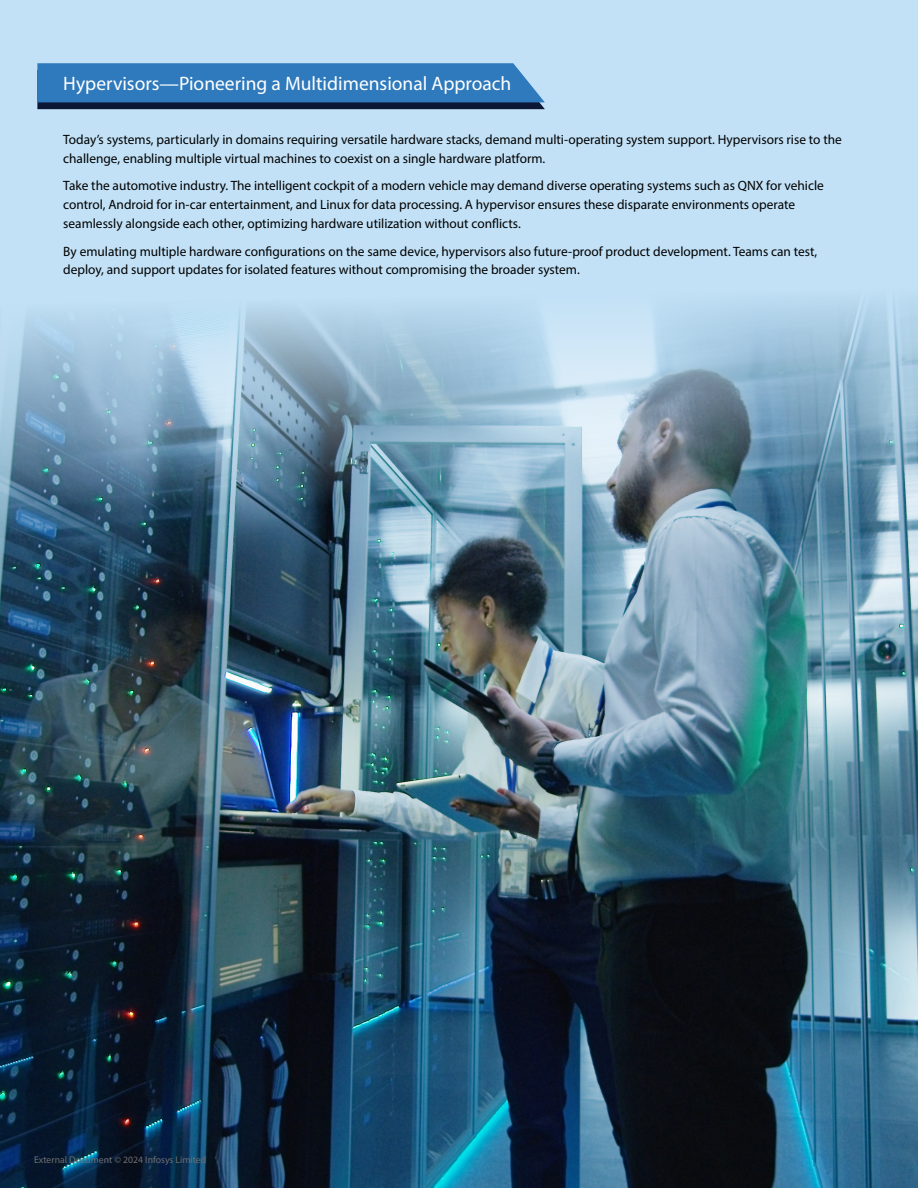
<style>
.page{position:relative;width:918px;height:1188px;background:#fff}
.page>*{position:absolute;margin:0;border:0;box-sizing:border-box;transform-origin:0 0}
.t1{font:19.5px "Myriad Pro";color:#fff}
.t2{font:13.5px/18.9px "Myriad Pro";color:#000101}
.t3{font:9.75px "Myriad Pro";color:#6d6e71}
</style>
<div class="page">
<img style="left:0;top:559px;width:918px;height:629px">
<svg style="left:0;top:0;width:918px;height:559px;background:#a4c4da"></svg>
<svg style="left:37px;top:63px;width:508px;height:46px;background:#2e6fab"></svg>
<h1 class="t1" style="left:63px;top:71px;width:450px">Hypervisors—Pioneering a Multidimensional Approach</h1>
<p class="t2" style="left:63px;top:130px;width:780px">Today’s systems, particularly in domains requiring versatile hardware stacks, demand multi-operating system support. Hypervisors rise to the challenge, enabling multiple virtual machines to coexist on a single hardware platform.</p>
<p class="t2" style="left:63px;top:176px;width:762px">Take the automotive industry. The intelligent cockpit of a modern vehicle may demand diverse operating systems such as QNX for vehicle control, Android for in-car entertainment, and Linux for data processing. A hypervisor ensures these disparate environments operate seamlessly alongside each other, optimizing hardware utilization without conflicts.</p>
<p class="t2" style="left:63px;top:241px;width:756px">By emulating multiple hardware configurations on the same device, hypervisors also future-proof product development. Teams can test, deploy, and support updates for isolated features without compromising the broader system.</p>
<p class="t3" style="left:34px;top:1154px;width:174px">External Document © 2024 Infosys Limited</p>
</div>
